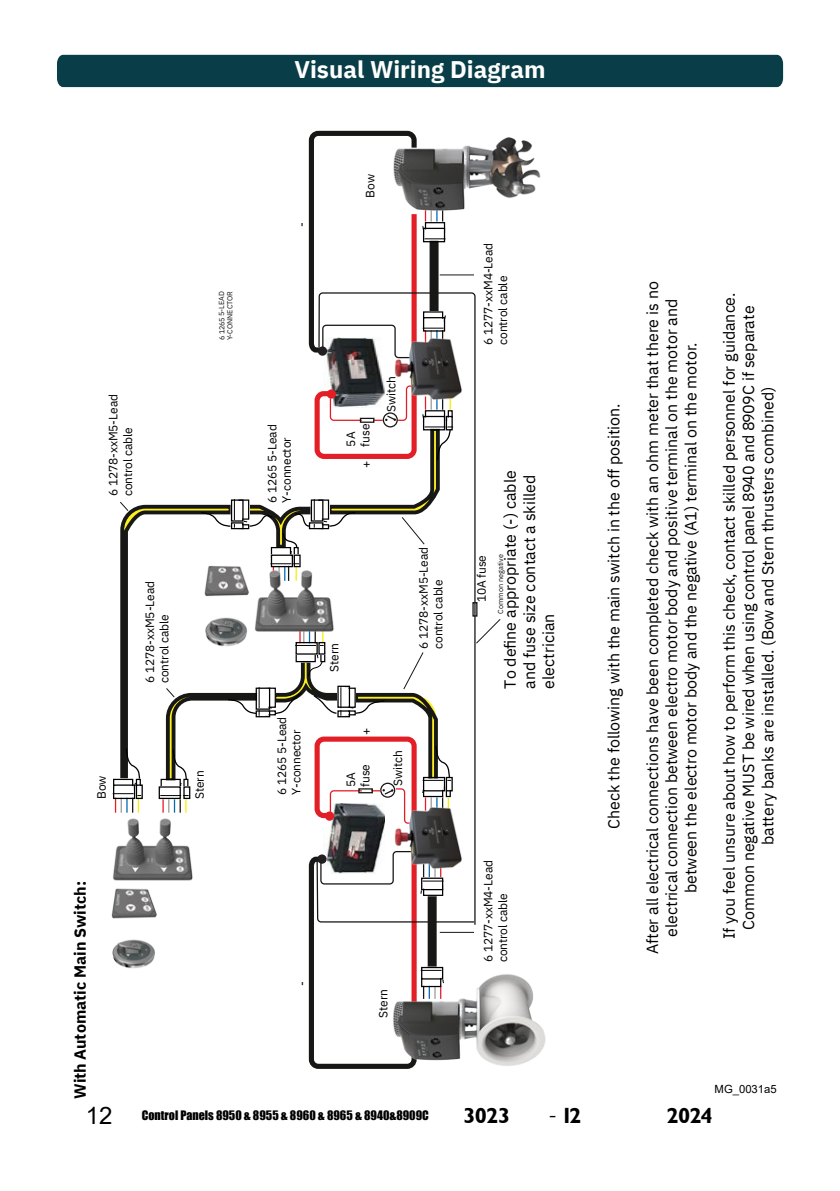
<style>
.page{position:relative;width:840px;height:1191px;background:#fff}
.page>*{position:absolute;margin:0;border:0;box-sizing:border-box;transform-origin:0 0}
.t1{font:700 24px "IBM Plex Sans";color:#fff}
.t2{font:22px "Garrison Sans BOLD";letter-spacing:-.04em;color:#000}
.t3{font:16px/19.2px "IBM Plex Sans";color:#000;text-align:center}
.t4{font:700 16px "IBM Plex Sans";color:#000}
.t5{font:12.2px "IBM Plex Sans";color:#171716}
.t6{font:12px/14.4px "IBM Plex Sans";letter-spacing:-.01em;color:#000}
.t7{font:12px "Impact";color:#000}
.t8{font:11.2px "Arial";color:#000}
.t9{font:7.4px/8.2px "IBM Plex Sans";color:#171716}
.s1{font-family:"Arial";font-size:24px}
.s2{font-family:"Minion Pro";font-size:24px}
</style>
<div class="page">
<div style="left:57px;top:55px;width:725px;height:32px;background:#093e48"></div>
<svg style="left:112px;top:130px;width:388px;height:939px"></svg>
<div style="left:472px;top:602px;width:5px;height:14px;border:1px solid #171716"></div>
<img style="left:388px;top:798px;width:79px;height:79px">
<img style="left:388px;top:329px;width:79px;height:79px">
<img style="left:378px;top:930px;width:168px;height:139px">
<img style="left:379px;top:87px;width:174px;height:174px">
<img style="left:247px;top:554px;width:93px;height:94px">
<img style="left:201px;top:607px;width:49px;height:49px">
<img style="left:200px;top:555px;width:53px;height:52px">
<img style="left:112px;top:803px;width:87px;height:93px">
<img style="left:112px;top:929px;width:46px;height:49px">
<img style="left:111px;top:877px;width:49px;height:52px">
<p class="t1" style="left:294px;top:51px;width:252px">Visual Wiring Diagram</p>
<p class="t6" style="left:105px;top:496px;width:104px;rotate:-90deg">6 1278-xxM5-Lead control cable</p>
<p class="t6" style="left:142px;top:683px;width:104px;rotate:-90deg">6 1278-xxM5-Lead control cable</p>
<p class="t9" style="left:216px;top:340px;width:51px;rotate:-90deg">6 1265 5-LEAD<br>Y-CONNECTOR</p>
<p class="t6" style="left:93px;top:799px;width:25px;rotate:-90deg">Bow</p>
<p class="t4" style="left:67px;top:1099px;width:220px;rotate:-90deg">With Automatic Main Switch:</p>
<p class="t6" style="left:191px;top:799px;width:30px;rotate:-90deg">Stern</p>
<p class="t5" style="left:292px;top:227px;width:6px;rotate:-90deg">-</p>
<p class="t6" style="left:362px;top:198px;width:25px;rotate:-90deg">Bow</p>
<p class="t6" style="left:264px;top:503px;width:80px;rotate:-90deg">6 1265 5-Lead<br>Y-connector</p>
<p class="t6" style="left:273px;top:795px;width:80px;rotate:-90deg">6 1265 5-Lead<br>Y-connector</p>
<p class="t6" style="left:342px;top:446px;width:24px;rotate:-90deg">5A fuse</p>
<p class="t6" style="left:358px;top:468px;width:9px;rotate:-90deg">+</p>
<p class="t6" style="left:383px;top:412px;width:37px;rotate:-90deg">Switch</p>
<p class="t6" style="left:326px;top:671px;width:30px;rotate:-90deg">Stern</p>
<p class="t6" style="left:358px;top:735px;width:9px;rotate:-90deg">+</p>
<p class="t6" style="left:342px;top:787px;width:24px;rotate:-90deg">5A fuse</p>
<p class="t6" style="left:415px;top:649px;width:104px;rotate:-90deg">6 1278-xxM5-Lead control cable</p>
<p class="t6" style="left:389px;top:785px;width:37px;rotate:-90deg">Switch</p>
<p class="t5" style="left:292px;top:985px;width:6px;rotate:-90deg">-</p>
<p class="t6" style="left:375px;top:1018px;width:30px;rotate:-90deg">Stern</p>
<p class="t6" style="left:480px;top:345px;width:104px;rotate:-90deg">6 1277-xxM4-Lead control cable</p>
<p class="t6" style="left:473px;top:602px;width:49px;rotate:-90deg">10A fuse</p>
<p class="t3" style="left:499px;top:688px;width:220px;text-align:left;rotate:-90deg">To define appropriate (-) cable and fuse size contact a skilled electrician</p>
<p class="t9" style="left:495px;top:614px;width:61px;rotate:-90deg">Common negative</p>
<p class="t6" style="left:480px;top:962px;width:104px;rotate:-90deg">6 1277-xxM4-Lead control cable</p>
<p class="t3" style="left:602px;top:829px;width:427px;rotate:-90deg">Check the following with the main switch in the off position.</p>
<p class="t3" style="left:641px;top:954px;width:674px;rotate:-90deg">After all electrical connections have been completed check with an ohm meter that there is no electrical connection between electro motor body and positive terminal on the motor and between the electro motor body and the negative (A1) terminal on the motor.</p>
<p class="t3" style="left:718px;top:939px;width:648px;rotate:-90deg">If you feel unsure about how to perform this check, contact skilled personnel for guidance.<br>Common negative MUST be wired when using control panel 8940 and 8909C if separate battery banks are installed. (Bow and Stern thrusters combined)</p>
<p class="t8" style="left:714px;top:1081px;width:64px">MG_0031a5</p>
<p class="t7" style="left:86px;top:1106px;width:344px"><span class="s1">12</span> Control Panels 8950 &amp; 8955 &amp; 8960 &amp; 8965 &amp; 8940&amp;8909C</p>
<h2 class="t2" style="left:463px;top:1103px;width:48px">3023</h2>
<h2 class="t2" style="left:548px;top:1103px;width:35px"><span class="s2">-</span> 12</h2>
<h2 class="t2" style="left:666px;top:1103px;width:48px">2024</h2>
</div>
